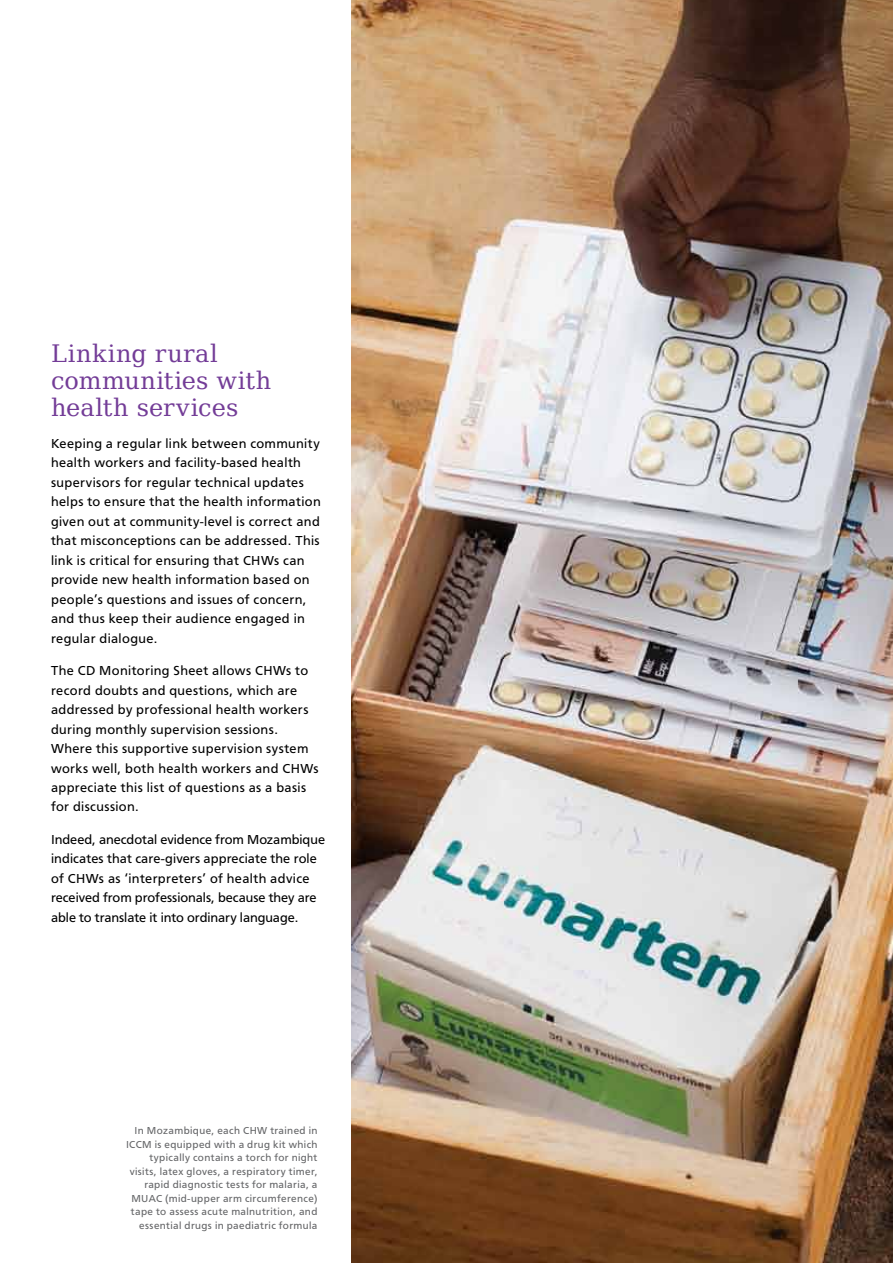
<style>
.page{position:relative;width:893px;height:1263px;background:#fff}
.page>*{position:absolute;margin:0;border:0;box-sizing:border-box;transform-origin:0 0}
.t1{font:24px/27px "Bitstream Vera Serif";letter-spacing:.02em;color:#733c97}
.t2{font:13.5px/19.5px "Carto Gothic Std";letter-spacing:.03em;color:#000}
.t3{font:13.5px/19.5px "Carto Gothic Std";color:#000}
.t4{font:10.5px/13.5px "Carto Gothic Std";letter-spacing:.035em;color:#636466;text-align:right}
</style>
<div class="page">
<img style="left:351px;top:0;width:542px;height:1263px">
<h1 class="t1" style="left:51px;top:340px;width:222px">Linking rural communities with health services</h1>
<p class="t2" style="left:51px;top:434px;width:271px">Keeping a regular link between community health workers and facility-based health supervisors for regular technical updates helps to ensure that the health information given out at community-level is correct and that misconceptions can be addressed. This link is critical for ensuring that CHWs can provide new health information based on people’s questions and issues of concern, and thus keep their audience engaged in regular dialogue.</p>
<p class="t2" style="left:51px;top:661px;width:269px">The CD Monitoring Sheet allows CHWs to record doubts and questions, which are addressed by professional health workers during monthly supervision sessions.<br>Where this supportive supervision system works well, both health workers and CHWs appreciate this list of questions as a basis for discussion.</p>
<p class="t3" style="left:51px;top:829px;width:276px">I ndeed, anecdotal evidence from Mozambique indicates that care-givers appreciate the role of CHWs as ‘interpreters’ of health advice received from professionals, because they are able to translate it into ordinary language.</p>
<p class="t4" style="left:126px;top:1124px;width:193px">I n Mozambique, each CHW trained in<br>I CCM is equipped with a drug kit which typically contains a torch for night visits, latex gloves, a respiratory timer, rapid diagnostic tests for malaria, a MUAC (mid-upper arm circumference) tape to assess acute malnutrition, and essential drugs in paediatric formula</p>
</div>
